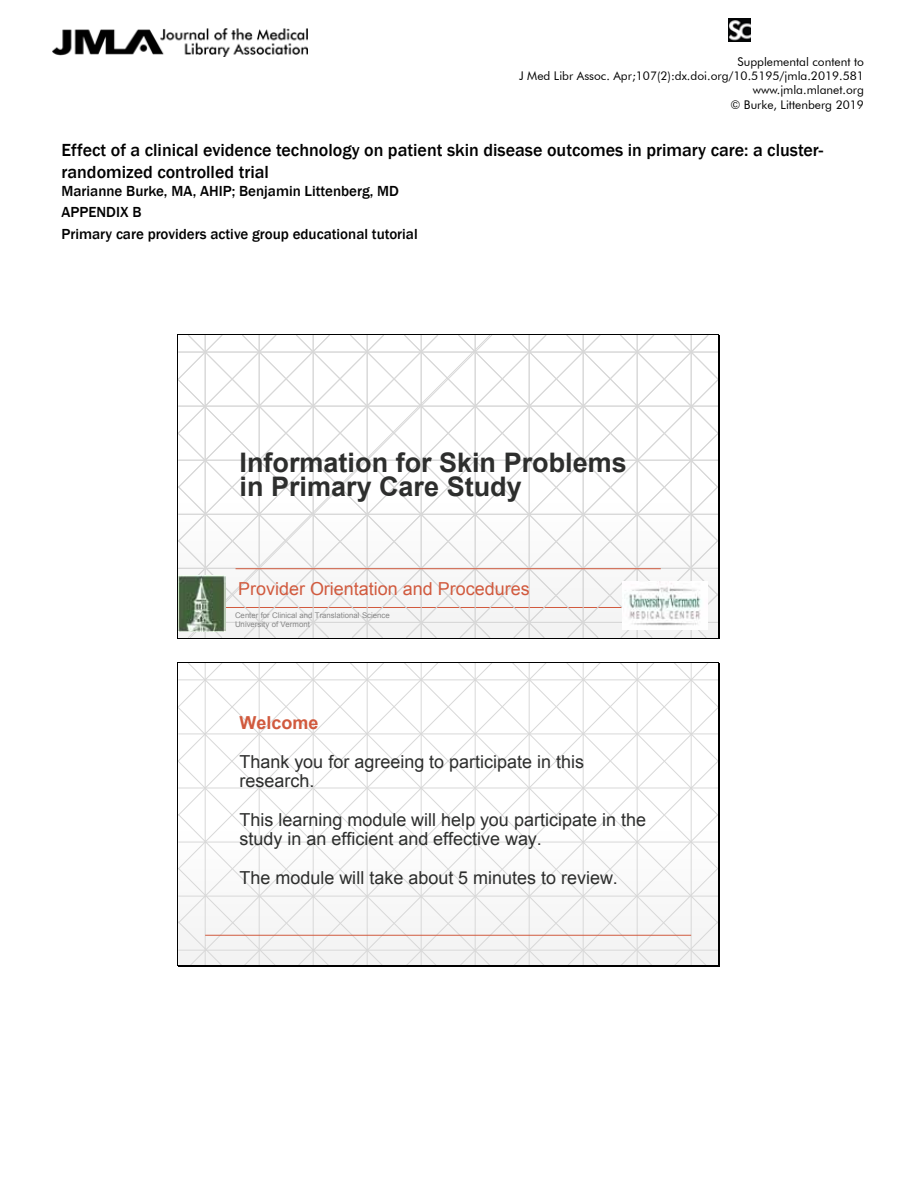
<style>
.page{position:relative;width:918px;height:1188px;background:#fff}
.page>*{position:absolute;margin:0;border:0;box-sizing:border-box;transform-origin:0 0}
.t1{font:700 27px "Arial";color:#2d2e2d}
.t2{font:700 26.85px "Arial";color:#2d2e2d}
.t3{font:500 18px/21.6px "Franklin Gothic";color:#000}
.t4{font:17.85px/19.4px "Arial";color:#2d2e2d}
.t5{font:17.85px "Arial";color:#d15a3e}
.t6{font:700 17.85px "Arial";color:#d15a3e}
.t7{font:500 15px/21.6px "Franklin Gothic";color:#000}
.t8{font:12px/14.4px "Futura BT";color:#000;text-align:right}
.t9{font:7.8px/9.4px "Arial";color:#868686}
</style>
<div class="page">
<img style="left:53px;top:28px;width:254px;height:28px">
<img style="left:728px;top:19px;width:23px;height:23px">
<svg style="left:384px;top:335px;width:107px;height:303px"></svg>
<svg style="left:384px;top:335px;width:54px;height:261px"></svg>
<svg style="left:459px;top:379px;width:53px;height:259px"></svg>
<hr style="left:236px;top:568px;width:425px;height:1px;background:#d15a3e">
<hr style="left:178px;top:334px;width:540px;height:1px;background:#000">
<svg style="left:177px;top:334px;width:207px;height:305px"></svg>
<hr style="left:178px;top:638px;width:540px;height:1px;background:#000">
<svg style="left:512px;top:334px;width:208px;height:305px"></svg>
<svg style="left:384px;top:663px;width:109px;height:303px"></svg>
<svg style="left:384px;top:663px;width:54px;height:261px"></svg>
<svg style="left:459px;top:707px;width:53px;height:259px"></svg>
<hr style="left:205px;top:935px;width:486px;height:1px;background:#d15a3e">
<hr style="left:178px;top:662px;width:540px;height:1px;background:#000">
<svg style="left:177px;top:662px;width:207px;height:304px"></svg>
<hr style="left:178px;top:966px;width:540px;height:1px;background:#000">
<svg style="left:512px;top:662px;width:208px;height:305px"></svg>
<p class="t8" style="left:519px;top:54px;width:346px">Supplemental content to<br>J Med Libr Assoc. Apr;107(2):dx.doi.org/10.5195/jmla.2019.581 www.jmla.mlanet.org<br>© Burke, Littenberg 2019</p>
<p class="t3" style="left:62px;top:139px;width:763px">Effect of a clinical evidence technology on patient skin disease outcomes in primary care: a cluster&shy;randomized controlled trial</p>
<p class="t7" style="left:62px;top:180px;width:358px">Marianne Burke, MA, AHIP; Benjamin Littenberg, MD<br>APPENDIX B<br>Primary care providers active group educational tutorial</p>
<h2 class="t2" style="left:240px;top:444px;width:389px">Information for Skin Problems</h2>
<h1 class="t1" style="left:240px;top:469px;width:284px">in Primary Care Study</h1>
<p class="t5" style="left:238px;top:577px;width:293px">Provider Orientation and Procedures</p>
<p class="t9" style="left:235px;top:611px;width:156px">Center for Clinical and Translational Science<br>University of Vermont</p>
<p class="t6" style="left:240px;top:711px;width:80px">Welcome</p>
<p class="t4" style="left:240px;top:752px;width:346px">Thank you for agreeing to participate in this research.</p>
<p class="t4" style="left:240px;top:810px;width:408px">This learning module will help you participate in the study in an efficient and effective way.</p>
<p class="t4" style="left:240px;top:868px;width:380px">The module will take about 5 minutes to review.</p>
</div>
